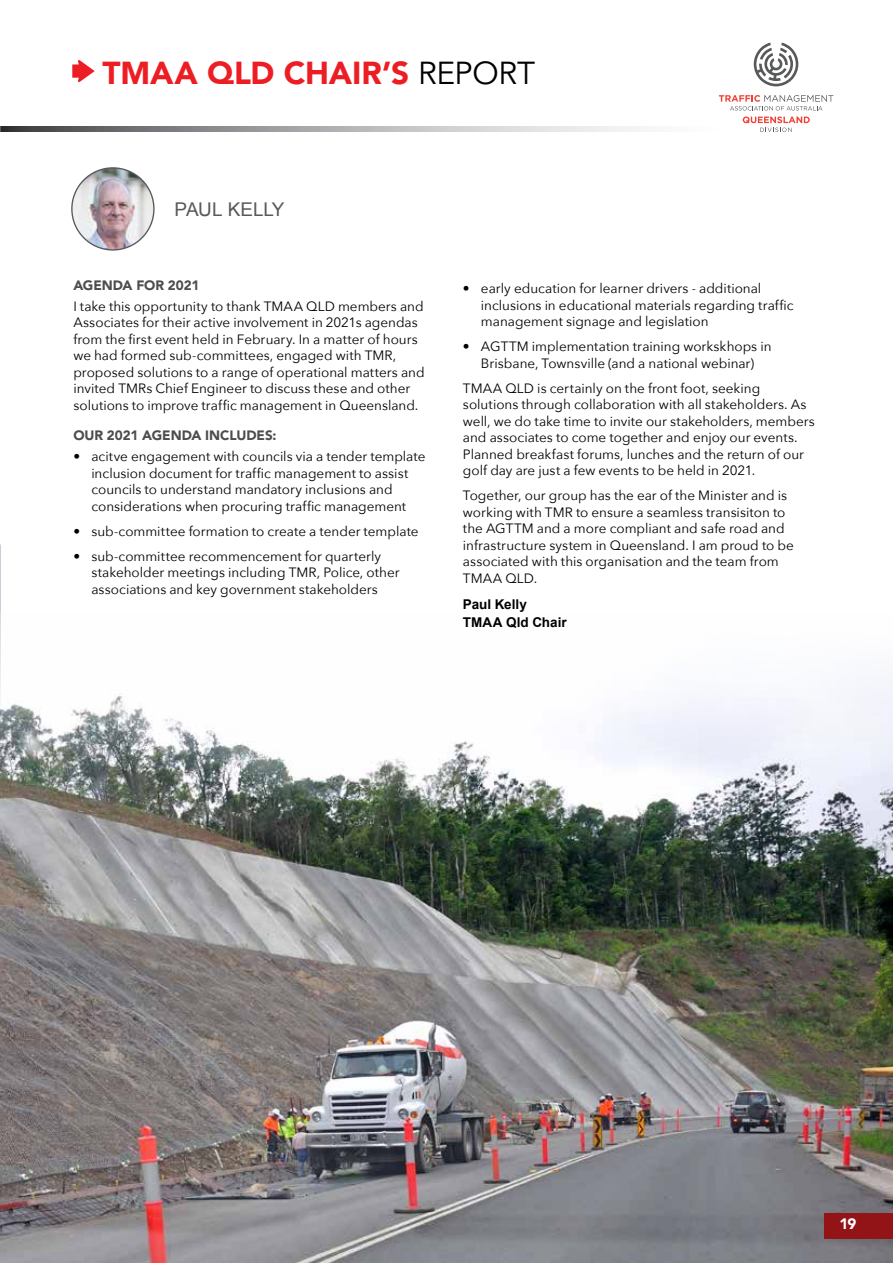
<style>
.page{position:relative;width:893px;height:1263px;background:#fff}
.page>*{position:absolute;margin:0;border:0;box-sizing:border-box;transform-origin:0 0}
.t1{font:900 31.5px "Avenir";letter-spacing:-.005em;color:#ed1d24}
.t2{font:18.9px "Arial";letter-spacing:-.01em;color:#58595b}
.t3{font:900 15px "Avenir";color:#fff}
.t4{font:13.5px/16.5px "Avenir Next";color:#000}
.t5{font:900 13.5px "Avenir";letter-spacing:-.005em;color:#4d4d4f}
.t6{font:700 13.5px/18px "Arial";color:#000}
.s1{font-weight:400;color:#000}
</style>
<div class="page">
<svg style="left:1px;top:126px;width:639px;height:6px;background:#a4a5a7"></svg>
<svg style="left:72px;top:60px;width:23px;height:22px"></svg>
<svg style="left:754px;top:43px;width:44px;height:43px"></svg>
<svg style="left:719px;top:95px;width:114px;height:37px"></svg>
<img style="left:72px;top:168px;width:82px;height:82px;border-radius:41px">
<img style="left:0;top:612px;width:893px;height:651px">
<div style="left:824px;top:1213px;width:69px;height:25px;background:#931417"></div>
<h1 class="t1" style="left:103px;top:54px;width:434px">TMAA QLD CHAIR’S <span class="s1">REPORT</span></h1>
<h2 class="t2" style="left:175px;top:197px;width:111px">PAUL KELLY</h2>
<p class="t5" style="left:73px;top:277px;width:128px">AGENDA FOR 2021</p>
<p class="t4" style="left:73px;top:297px;width:353px">I take this opportunity to thank TMAA QLD members and Associates for their active involvement in 2021s agendas from the first event held in February. In a matter of hours we had formed sub-committees, engaged with TMR, proposed solutions to a range of operational matters and invited TMRs Chief Engineer to discuss these and other solutions to improve traffic management in Queensland.</p>
<p class="t5" style="left:73px;top:427px;width:205px">OUR 2021 AGENDA INCLUDES:</p>
<p class="t4" style="left:91px;top:448px;width:336px;text-indent:-18px">• acitve engagement with councils via a tender template inclusion document for traffic management to assist councils to understand mandatory inclusions and considerations when procuring traffic management</p>
<p class="t4" style="left:73px;top:522px;width:347px">• sub-committee formation to create a tender template</p>
<p class="t4" style="left:91px;top:547px;width:310px;text-indent:-18px">• sub-committee recommencement for quarterly stakeholder meetings including TMR, Police, other associations and key government stakeholders</p>
<p class="t4" style="left:481px;top:280px;width:314px;text-indent:-18px">• early education for learner drivers - additional inclusions in educational materials regarding traffic management signage and legislation</p>
<p class="t4" style="left:463px;top:338px;width:310px;text-align:center">• AGTTM implementation training workskhops in<br>Brisbane, Townsville (and a national webinar)</p>
<p class="t4" style="left:463px;top:379px;width:353px">TMAA QLD is certainly on the front foot, seeking solutions through collaboration with all stakeholders. As well, we do take time to invite our stakeholders, members and associates to come together and enjoy our events.<br>Planned breakfast forums, lunches and the return of our golf day are just a few events to be held in 2021.</p>
<p class="t4" style="left:463px;top:487px;width:332px">Together, our group has the ear of the Minister and is working with TMR to ensure a seamless transisiton to the AGTTM and a more compliant and safe road and infrastructure system in Queensland. I am proud to be associated with this organisation and the team from TMAA QLD.</p>
<p class="t6" style="left:463px;top:596px;width:105px">Paul Kelly<br>TMAA Qld Chair</p>
<p class="t3" style="left:839px;top:1215px;width:19px">19</p>
</div>
